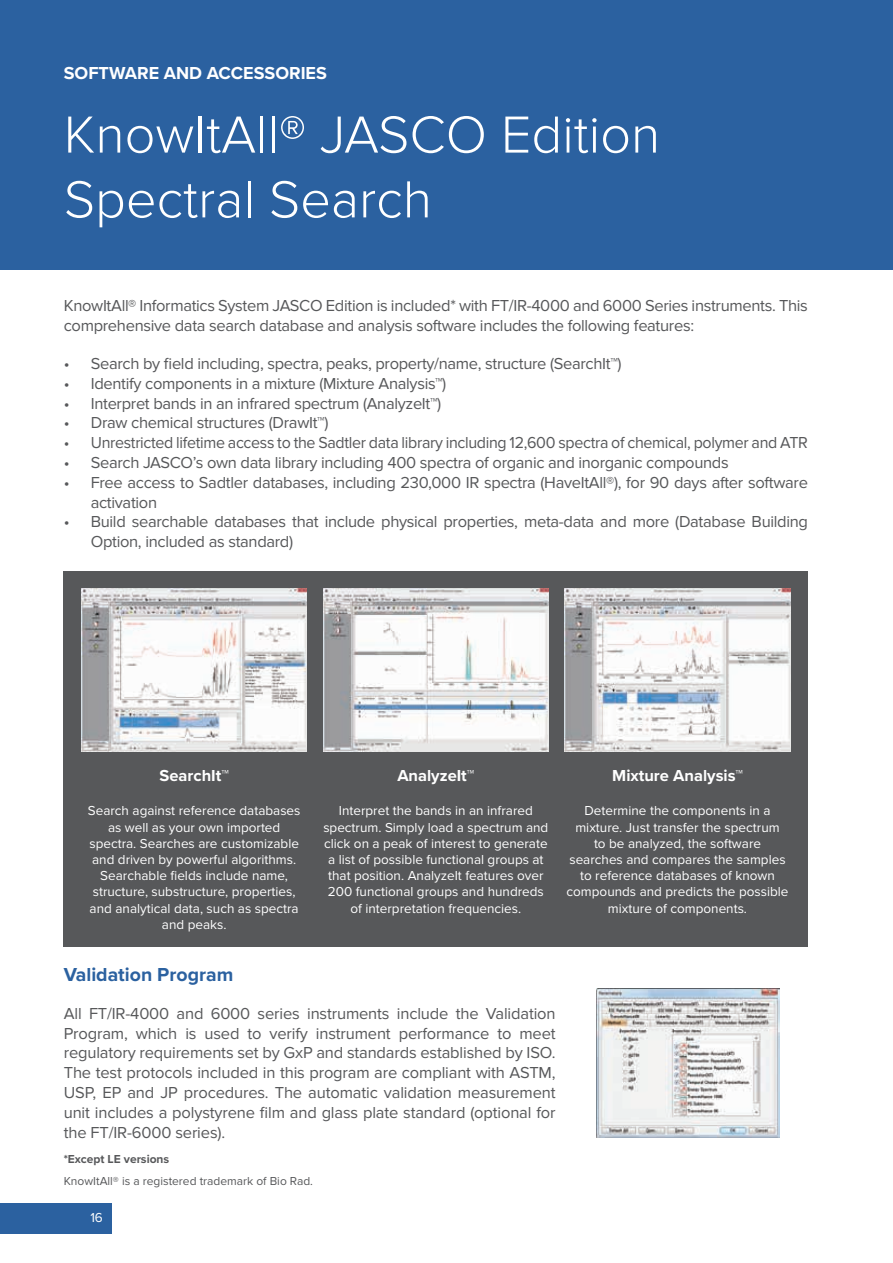
<style>
.page{position:relative;width:893px;height:1263px;background:#fff}
.page>*{position:absolute;margin:0;border:0;box-sizing:border-box;transform-origin:0 0}
.t1{font:300 54px/64.8px "Proxima Nova";color:#fff}
.t2{font:700 19.5px "Proxima Nova";color:#2b61a0}
.t3{font:700 18px "Proxima Nova";color:#fff}
.t4{font:16.5px/19.8px "Proxima Nova";letter-spacing:-.02em;color:#57585a}
.t5{font:700 16.5px "Proxima Nova";color:#fff}
.t6{font:13.5px/16.2px "Proxima Nova";color:#fff;text-align:center}
.t7{font:12px "Proxima Nova";color:#57585a}
.t8{font:700 12px "Proxima Nova";color:#57585a}
</style>
<div class="page">
<div style="left:0;top:1203px;width:112px;height:31px;background:#2b61a0"></div>
<div style="left:0;top:0;width:893px;height:269px;background:#2b61a0"></div>
<div style="left:64px;top:571px;width:744px;height:375px;background:#57585a"></div>
<img style="left:81px;top:588px;width:226px;height:164px">
<img style="left:323px;top:588px;width:226px;height:164px">
<img style="left:565px;top:588px;width:225px;height:164px">
<img style="left:597px;top:988px;width:183px;height:149px">
<p class="t3" style="left:64px;top:62px;width:265px">SOFTWARE AND ACCESSORIES</p>
<h1 class="t1" style="left:64px;top:104px;width:598px">KnowItAll® JASCO Edition<br>Spectral Search</h1>
<p class="t4" style="left:64px;top:297px;width:746px">KnowItAll® Informatics System JASCO Edition is included* with FT/IR-4000 and 6000 Series instruments. This comprehensive data search database and analysis software includes the following features:</p>
<p class="t4" style="left:64px;top:354px;width:559px">• Search by field including, spectra, peaks, property/name, structure (SearchIt™)</p>
<p class="t4" style="left:64px;top:374px;width:384px">• Identify components in a mixture (Mixture Analysis™)</p>
<p class="t4" style="left:64px;top:394px;width:379px">• Interpret bands in an infrared spectrum (AnalyzeIt™)</p>
<p class="t4" style="left:64px;top:414px;width:266px">• Draw chemical structures (DrawIt™)</p>
<p class="t4" style="left:64px;top:433px;width:746px">• Unrestricted lifetime access to the Sadtler data library including 12,600 spectra of chemical, polymer and ATR</p>
<p class="t4" style="left:64px;top:453px;width:666px">• Search JASCO’s own data library including 400 spectra of organic and inorganic compounds</p>
<p class="t4" style="left:91px;top:473px;width:719px;text-indent:-27px">• Free access to Sadtler databases, including 230,000 IR spectra (HaveItAll®), for 90 days after software activation</p>
<p class="t4" style="left:91px;top:513px;width:719px;text-indent:-27px">• Build searchable databases that include physical properties, meta-data and more (Database Building<br>Option, included as standard)</p>
<p class="t5" style="left:160px;top:766px;width:71px">SearchIt™</p>
<p class="t6" style="left:88px;top:803px;width:214px">Search against reference databases as well as your own imported spectra. Searches are customizable and driven by powerful algorithms.<br>Searchable fields include name, structure, substructure, properties, and analytical data, such as spectra and peaks.</p>
<p class="t5" style="left:397px;top:766px;width:79px">AnalyzeIt™</p>
<p class="t6" style="left:323px;top:803px;width:227px">Interpret the bands in an infrared spectrum. Simply load a spectrum and click on a peak of interest to generate a list of possible functional groups at that position. AnalyzeIt features over 200 functional groups and hundreds of interpretation frequencies.</p>
<p class="t5" style="left:612px;top:766px;width:132px">Mixture Analysis™</p>
<p class="t6" style="left:566px;top:803px;width:223px">Determine the components in a mixture. Just transfer the spectrum<br>to be analyzed, the software searches and compares the samples to reference databases of known compounds and predicts the possible mixture of components.</p>
<p class="t2" style="left:64px;top:963px;width:171px">Validation Program</p>
<p class="t4" style="left:64px;top:1004px;width:493px;text-align:justify">All FT/IR-4000 and 6000 series instruments include the Validation Program, which is used to verify instrument performance to meet regulatory requirements set by GxP and standards established by ISO.<br>The test protocols included in this program are compliant with ASTM, USP, EP and JP procedures. The automatic validation measurement unit includes a polystyrene film and glass plate standard (optional for the FT/IR-6000 series).</p>
<p class="t8" style="left:64px;top:1151px;width:107px">*Except LE versions</p>
<p class="t7" style="left:64px;top:1174px;width:251px">KnowItAll® is a registered trademark of Bio Rad.</p>
<p class="t6" style="left:90px;top:1210px;width:14px">16</p>
</div>
